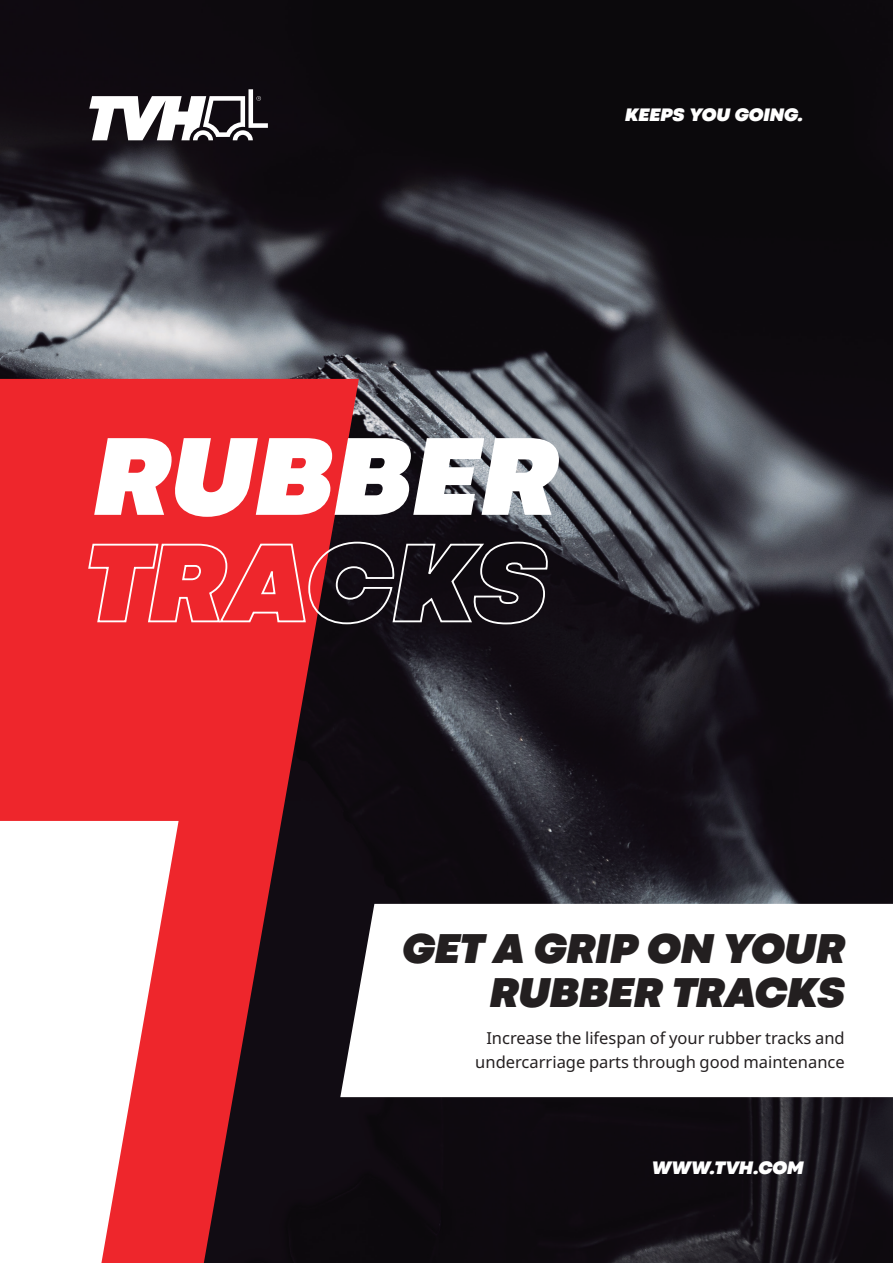
<style>
.page{position:relative;width:893px;height:1263px;background:#fff}
.page>*{position:absolute;margin:0;border:0;box-sizing:border-box;transform-origin:0 0}
._0_chapter{font:italic 900 115.5px/106.5px "Codec Pro";letter-spacing:.01em;color:#fff}
.t1{font:italic 900 43.5px/43.5px "Codec Pro";color:#231f20;text-align:right}
.t2{font:italic 900 18.9px "Codec Pro";color:#fff}
.t3{font:16.5px "Noto Sans";color:#231f20}
</style>
<div class="page">
<img style="left:0;top:0;width:893px;height:1263px">
<svg style="left:0;top:379px;width:359px;height:884px;background:#b01e24"></svg>
<svg style="left:0;top:821px;width:179px;height:442px"></svg>
<svg style="left:89px;top:89px;width:179px;height:51px"></svg>
<svg style="left:340px;top:904px;width:553px;height:193px"></svg>
<p class="t2" style="left:625px;top:101px;width:180px">KEEPS YOU GOING.</p>
<p class="_0_chapter" style="left:84px;top:418px;width:475px">RUBBER<br>TRACKS</p>
<h1 class="t1" style="left:402px;top:925px;width:444px">GET A GRIP ON YOUR<br>RUBBER TRACKS</h1>
<p class="t3" style="left:486px;top:1026px;width:360px">Increase the lifespan of your rubber tracks and</p>
<p class="t3" style="left:475px;top:1050px;width:371px">undercarriage parts through good maintenance</p>
<p class="t2" style="left:652px;top:1153px;width:153px">WWW.TVH.COM</p>
</div>
